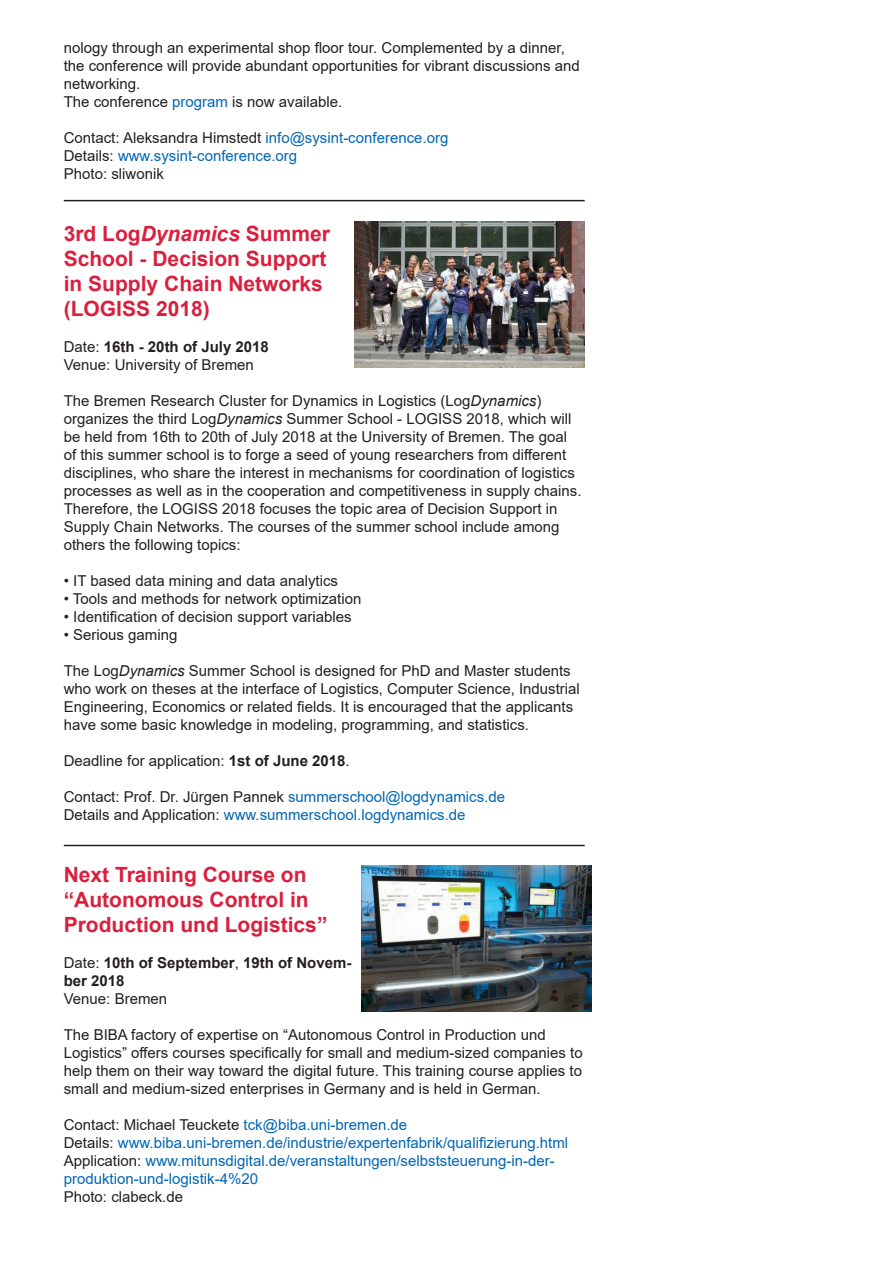
<style>
.page{position:relative;width:893px;height:1263px;background:#fff}
.page>*{position:absolute;margin:0;border:0;box-sizing:border-box;transform-origin:0 0}
.t1{font:700 21px/25.2px "Arial";color:#da1f3d}
.t2{font:15px/18px "Arial";color:#231f20}
.t3{font:15px/18px "Arial";color:#0166b3}
.t4{font:700 15px/18px "Arial";color:#231f20}
.s1{color:#0166b3}
.s2{color:#231f20}
.s3{font-style:italic}
.s4{font-weight:700}
.s5{font-weight:400}
</style>
<div class="page">
<hr style="left:64px;top:200px;width:521px;height:1px;background:#231f20">
<img style="left:354px;top:221px;width:231px;height:146px">
<hr style="left:64px;top:845px;width:521px;height:1px;background:#231f20">
<img style="left:361px;top:865px;width:231px;height:146px">
<p class="t2" style="left:64px;top:39px;width:518px">nology through an experimental shop floor tour. Complemented by a dinner, the conference will provide abundant opportunities for vibrant discussions and networking.<br>The conference <span class="s1">program</span> is now available.</p>
<p class="t3" style="left:64px;top:129px;width:386px"><span class="s2">Contact: Aleksandra Himstedt</span> info@sysint-conference.org<br><span class="s2">Details:</span> www.sysint-conference.org<br><span class="s2">Photo: sliwonik</span></p>
<h1 class="t1" style="left:64px;top:221px;width:268px">3rd Log<span class="s3">Dynamics</span> Summer<br>School - Decision Support in Supply Chain Networks (LOGISS 2018)</h1>
<p class="t2" style="left:64px;top:338px;width:207px">Date: <span class="s4">16th - 20th of July 2018<br></span>Venue: University of Bremen</p>
<p class="t2" style="left:64px;top:392px;width:519px">The Bremen Research Cluster for Dynamics in Logistics (Log<span class="s3">Dynamics</span>) organizes the third Log<span class="s3">Dynamics</span> Summer School - LOGISS 2018, which will be held from 16th to 20th of July 2018 at the University of Bremen. The goal of this summer school is to forge a seed of young researchers from different disciplines, who share the interest in mechanisms for coordination of logistics processes as well as in the cooperation and competitiveness in supply chains.<br>Therefore, the LOGISS 2018 focuses the topic area of Decision Support in Supply Chain Networks. The courses of the summer school include among others the following topics:</p>
<p class="t2" style="left:64px;top:572px;width:276px">• IT based data mining and data analytics</p>
<p class="t2" style="left:64px;top:590px;width:299px">• Tools and methods for network optimization</p>
<p class="t2" style="left:64px;top:608px;width:289px">• Identification of decision support variables</p>
<p class="t2" style="left:64px;top:626px;width:115px">• Serious gaming</p>
<p class="t2" style="left:64px;top:662px;width:518px">The Log<span class="s3">Dynamics</span> Summer School is designed for PhD and Master students who work on theses at the interface of Logistics, Computer Science, Industrial Engineering, Economics or related fields. It is encouraged that the applicants have some basic knowledge in modeling, programming, and statistics.</p>
<p class="t2" style="left:64px;top:752px;width:287px">Deadline for application: <span class="s4">1st of June 2018</span>.</p>
<p class="t3" style="left:64px;top:788px;width:443px"><span class="s2">Contact: Prof. Dr. Jürgen Pannek</span> summerschool@logdynamics.de<br><span class="s2">Details and Application:</span> www.summerschool.logdynamics.de</p>
<h1 class="t1" style="left:64px;top:862px;width:265px">Next Training Course on “Autonomous Control in<br>Production und Logistics”</h1>
<p class="t4" style="left:64px;top:954px;width:289px"><span class="s5">Date:</span> 10th of September<span class="s5">,</span> 19th of Novem&shy;ber 2018</p>
<p class="t2" style="left:64px;top:989px;width:105px">Venue: Bremen</p>
<p class="t2" style="left:64px;top:1025px;width:520px">The BIBA factory of expertise on “Autonomous Control in Production und Logistics” offers courses specifically for small and medium-sized companies to help them on their way toward the digital future. This training course applies to small and medium-sized enterprises in Germany and is held in German.</p>
<p class="t3" style="left:64px;top:1115px;width:506px"><span class="s2">Contact: Michael Teuckete</span> tck@biba.uni-bremen.de<br><span class="s2">Details:</span> www.biba.uni-bremen.de/industrie/expertenfabrik/qualifizierung.html <span class="s2">Application:</span> www.mitunsdigital.de/veranstaltungen/selbststeuerung-in-der&shy;produktion-und-logistik-4%20</p>
<p class="t2" style="left:64px;top:1187px;width:121px">Photo: clabeck.de</p>
</div>
